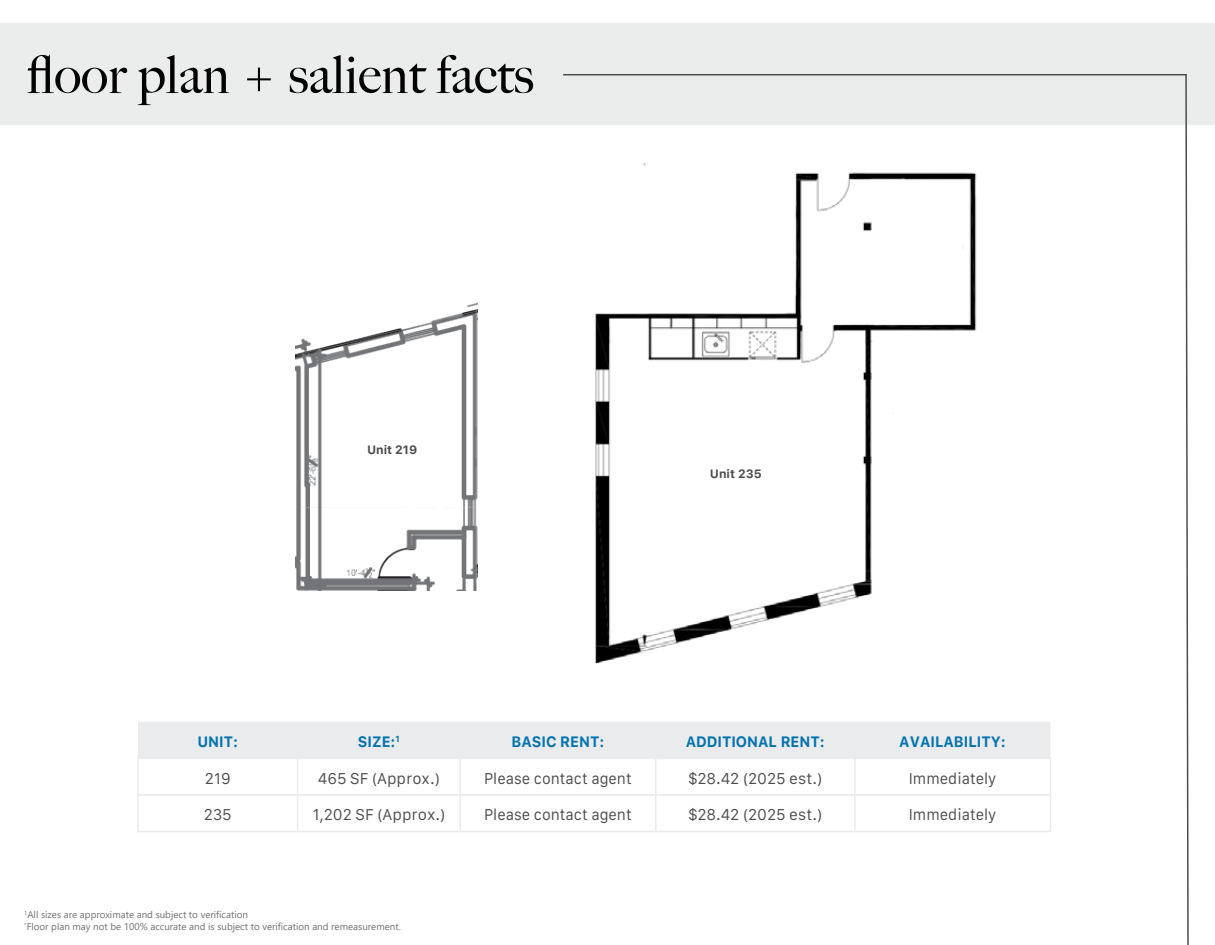
<style>
.page{position:relative;width:1215px;height:945px;background:#fff}
.page>*{position:absolute;margin:0;border:0;box-sizing:border-box;transform-origin:0 0}
.t1{font:500 52.5px "Big Caslon";color:#000}
.t2{font:15px "Galvji";color:#4b4c4d}
.t3{font:15px "Galvji";color:#4b4c4d;scale:.95 1}
.t4{font:700 15px "Galvji";color:#0073ae;scale:.95 1}
.t5{font:700 12px "Galvji";color:#4b4c4d}
.t6{font:9.75px/11.7px "Segoe UI";color:#4b4c4d}
</style>
<div class="page">
<div style="left:0;top:23px;width:1215px;height:102px;background:#eaebec"></div>
<div style="left:138px;top:722px;width:424px;height:36px;background:#eaebec"></div>
<hr style="left:137px;top:758px;width:161px;height:1px;background:#eaebec">
<hr style="left:137px;top:759px;width:2px;height:35px;background:#eaebec">
<hr style="left:298px;top:758px;width:162px;height:1px;background:#eaebec">
<hr style="left:297px;top:759px;width:1px;height:35px;background:#eaebec">
<hr style="left:460px;top:758px;width:196px;height:1px;background:#eaebec">
<hr style="left:460px;top:759px;width:1px;height:35px;background:#eaebec">
<hr style="left:137px;top:794px;width:161px;height:2px;background:#eaebec">
<hr style="left:137px;top:796px;width:2px;height:35px;background:#eaebec">
<hr style="left:298px;top:794px;width:162px;height:2px;background:#eaebec">
<hr style="left:297px;top:796px;width:1px;height:35px;background:#eaebec">
<hr style="left:460px;top:794px;width:196px;height:2px;background:#eaebec">
<hr style="left:460px;top:796px;width:1px;height:35px;background:#eaebec">
<hr style="left:137px;top:831px;width:161px;height:1px;background:#eaebec">
<hr style="left:298px;top:831px;width:162px;height:1px;background:#eaebec">
<hr style="left:460px;top:831px;width:196px;height:1px;background:#eaebec">
<svg style="left:562px;top:74px;width:627px;height:871px"></svg>
<img style="left:296px;top:302px;width:182px;height:289px">
<img style="left:582px;top:163px;width:404px;height:512px">
<p class="t1" style="left:27px;top:31px;width:508px">floor plan + salient facts</p>
<p class="t5" style="left:367px;top:442px;width:52px">Unit 219</p>
<p class="t5" style="left:710px;top:467px;width:53px">Unit 235</p>
<p class="t4" style="left:197px;top:733px;width:44px">UNIT:</p>
<p class="t4" style="left:358px;top:733px;width:46px">SIZE:<sup>1</sup></p>
<p class="t4" style="left:512px;top:733px;width:99px">BASIC RENT:</p>
<p class="t4" style="left:686px;top:733px;width:148px">ADDITIONAL RENT:</p>
<p class="t4" style="left:899px;top:733px;width:114px">AVAILABILITY:</p>
<p class="t2" style="left:205px;top:770px;width:28px">219</p>
<p class="t2" style="left:318px;top:770px;width:123px">465 SF (Approx.)</p>
<p class="t3" style="left:484px;top:770px;width:157px">Please contact agent</p>
<p class="t2" style="left:688px;top:770px;width:135px">$28.42 (2025 est.)</p>
<p class="t3" style="left:909px;top:770px;width:94px">Immediately</p>
<p class="t2" style="left:204px;top:806px;width:29px">235</p>
<p class="t2" style="left:313px;top:806px;width:134px">1,202 SF (Approx.)</p>
<p class="t3" style="left:484px;top:806px;width:157px">Please contact agent</p>
<p class="t2" style="left:688px;top:806px;width:135px">$28.42 (2025 est.)</p>
<p class="t3" style="left:909px;top:806px;width:94px">Immediately</p>
<p class="t6" style="left:24px;top:908px;width:378px"><sup>1</sup>All sizes are approximate and subject to verification<br><sup>*</sup>Floor plan may not be 100% accurate and is subject to verification and remeasurement.</p>
</div>
